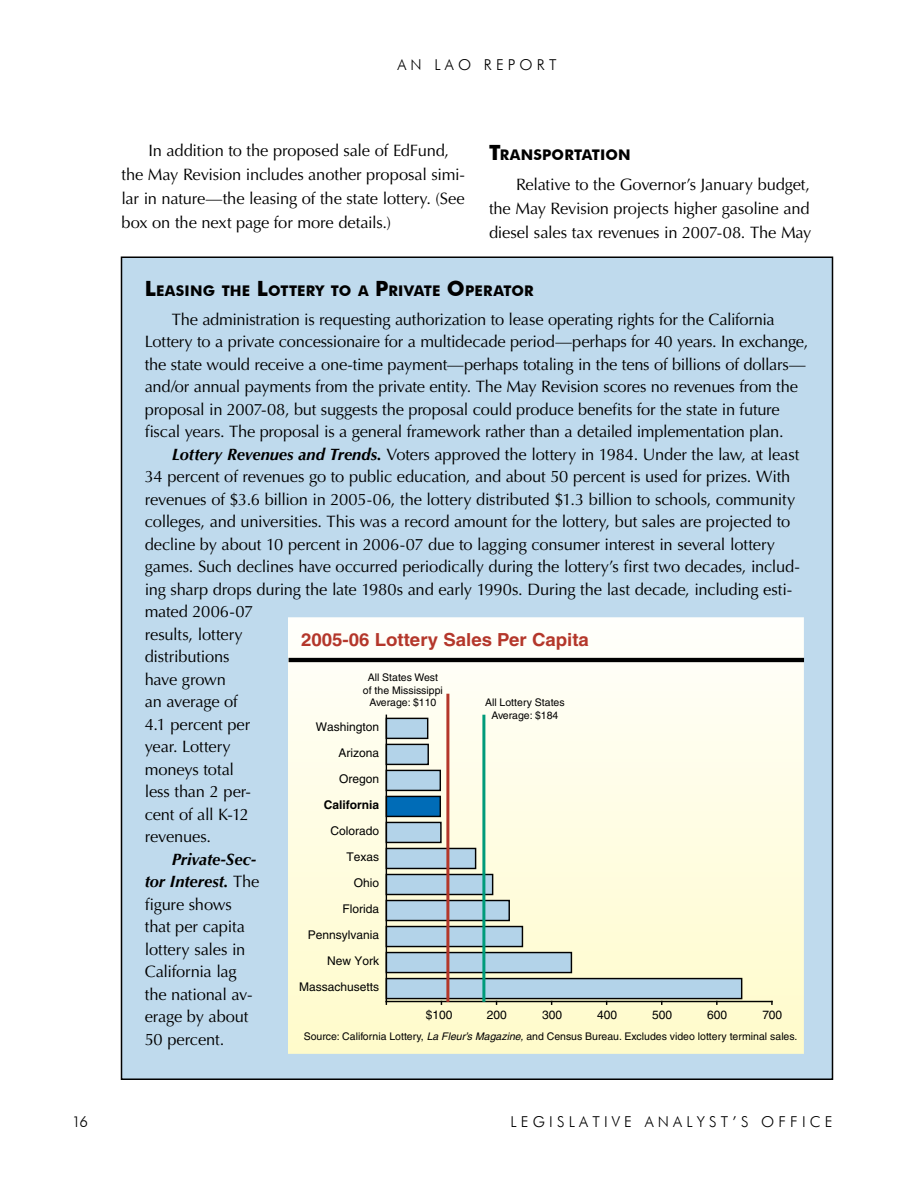
<style>
.page{position:relative;width:918px;height:1188px;background:#fff}
.page>*{position:absolute;margin:0;border:0;box-sizing:border-box;transform-origin:0 0}
.t1{font:700 18px "Helvetica";color:#b4372a;scale:1.04 1}
.t2{font:16.5px/22.5px "Optima LT Std";letter-spacing:-.01em;color:#000}
.t3{font:300 15px "Futura BT";letter-spacing:.28em;color:#000}
.t4{font:700 14.7px "Futura BT";letter-spacing:.015em;color:#000}
.t5{font:12px "Helvetica";color:#010101}
.t6{font:700 12px "Helvetica";letter-spacing:-.005em;color:#010101}
.t7{font:10.5px/12.6px "Helvetica";color:#000;text-align:center}
.s1{font-size:21px}
.s2{font-weight:700;font-style:italic}
.s3{font-style:italic}
</style>
<div class="page">
<div style="left:122px;top:257px;width:710px;height:822px;background:#bfdaed"></div>
<svg style="left:288px;top:617px;width:516px;height:437px;background:#fdfbe2"></svg>
<hr style="left:289px;top:658px;width:515px;height:4px;background:#000">
<div style="left:386px;top:979px;width:356px;height:20px;background:#b3d3e9"></div>
<div style="left:386px;top:978px;width:356px;height:21px;border:1px solid #010101"></div>
<div style="left:386px;top:953px;width:185px;height:20px;background:#b3d3e9"></div>
<div style="left:386px;top:952px;width:186px;height:21px;border:1px solid #010101"></div>
<div style="left:386px;top:927px;width:136px;height:20px;background:#b3d3e9"></div>
<div style="left:386px;top:926px;width:137px;height:21px;border:1px solid #010101"></div>
<div style="left:386px;top:901px;width:123px;height:20px;background:#b3d3e9"></div>
<div style="left:386px;top:900px;width:124px;height:21px;border:1px solid #010101"></div>
<div style="left:386px;top:874px;width:107px;height:20px;background:#b3d3e9"></div>
<div style="left:386px;top:874px;width:107px;height:21px;border:1px solid #010101"></div>
<div style="left:386px;top:848px;width:90px;height:20px;background:#b3d3e9"></div>
<div style="left:386px;top:848px;width:90px;height:21px;border:1px solid #010101"></div>
<div style="left:386px;top:822px;width:55px;height:20px;background:#b3d3e9"></div>
<div style="left:386px;top:822px;width:56px;height:21px;border:1px solid #010101"></div>
<div style="left:386px;top:796px;width:54px;height:20px;background:#006cb7"></div>
<div style="left:386px;top:796px;width:55px;height:21px;border:1px solid #010101"></div>
<div style="left:386px;top:770px;width:54px;height:20px;background:#b3d3e9"></div>
<div style="left:386px;top:770px;width:55px;height:21px;border:1px solid #010101"></div>
<div style="left:386px;top:744px;width:42px;height:20px;background:#b3d3e9"></div>
<div style="left:386px;top:744px;width:43px;height:21px;border:1px solid #010101"></div>
<div style="left:386px;top:718px;width:42px;height:20px;background:#b3d3e9"></div>
<div style="left:386px;top:718px;width:42px;height:21px;border:1px solid #010101"></div>
<hr style="left:386px;top:1001px;width:386px;height:1px;background:#010101">
<hr style="left:386px;top:715px;width:1px;height:287px;background:#010101">
<hr style="left:482px;top:716px;width:3px;height:284px;background:#009b7a">
<hr style="left:446px;top:695px;width:3px;height:305px;background:#b4372a">
<p class="t3" style="left:397px;top:55px;width:161px">AN LAO REPOR T</p>
<p class="t2" style="left:122px;top:139px;width:345px;line-height:24px;text-indent:27px">In addition to the proposed sale of EdFund, the May Revision includes another proposal simi&shy;lar in nature—the leasing of the state lottery. (See box on the next page for more details.)</p>
<p class="t4" style="left:489px;top:146px;width:143px"><span class="s1">T</span>RANSPORTATI ON</p>
<p class="t2" style="left:489px;top:173px;width:324px;line-height:24px;text-align:justify;text-indent:27px">Relative to the Governor’s January budget, the May Revision projects higher gasoline and diesel sales tax revenues in 2007-08. The May</p>
<p class="t4" style="left:145px;top:282px;width:390px"><span class="s1">L</span>EASING TH E <span class="s1">L</span>OTTERY TO A <span class="s1">P</span>RIVATE <span class="s1">O</span>PERATOR</p>
<p class="t2" style="left:145px;top:308px;width:665px;text-indent:27px">The administration is requesting authorization to lease operating rights for the California Lottery to a private concessionaire for a multidecade period—perhaps for 40 years. In exchange, the state would receive a one-time payment—perhaps totaling in the tens of billions of dollars— and/or annual payments from the private entity. The May Revision scores no revenues from the proposal in 2007‑08, but suggests the proposal could produce benefits for the state in future fiscal years. The proposal is a general framework rather than a detailed implementation plan.</p>
<p class="t2" style="left:145px;top:443px;width:657px;text-indent:27px"><span class="s2">Lottery Revenues and Trends.</span> Voters approved the lottery in 1984. Under the law, at least 34 percent of revenues go to public education, and about 50 percent is used for prizes. With revenues of $3.6 billion in 2005‑06, the lottery distributed $1.3 billion to schools, community colleges, and universities. This was a record amount for the lottery, but sales are projected to decline by about 10 percent in 2006‑07 due to lagging consumer interest in several lottery games. Such declines have occurred periodically during the lottery’s first two decades, includ&shy;ing sharp drops during the late 1980s and early 1990s. During the last decade, including esti&shy;mated 2006‑07<br>results, lottery<br>distributions<br>have grown<br>an average of<br>4.1 percent per<br>year. Lottery<br>moneys total<br>less than 2 per-<br>cent of all K-12<br>revenues.</p>
<p class="t2" style="left:145px;top:848px;width:116px;text-indent:27px"><span class="s2">Private-Sec&shy;tor Interest.</span> The figure shows that per capita lottery sales in<br>California lag the national av&shy;erage by about<br>50 percent.</p>
<p class="t1" style="left:301px;top:629px;width:278px">2005-06 Lottery Sales Per Capita</p>
<p class="t7" style="left:363px;top:671px;width:81px">All States West of the Mississippi<br>Average: $110</p>
<p class="t7" style="left:485px;top:696px;width:81px">All Lottery States<br>Average: $184</p>
<p class="t5" style="left:316px;top:720px;width:65px">Washington</p>
<p class="t5" style="left:338px;top:746px;width:42px">Arizona</p>
<p class="t5" style="left:339px;top:772px;width:42px">Oregon</p>
<p class="t6" style="left:324px;top:798px;width:57px">California</p>
<p class="t5" style="left:331px;top:824px;width:50px">Colorado</p>
<p class="t5" style="left:346px;top:850px;width:34px">Texas</p>
<p class="t5" style="left:354px;top:876px;width:27px">Ohio</p>
<p class="t5" style="left:342px;top:902px;width:38px">Florida</p>
<p class="t5" style="left:308px;top:928px;width:73px">Pennsylvania</p>
<p class="t5" style="left:327px;top:954px;width:53px">New York</p>
<p class="t5" style="left:299px;top:980px;width:82px">Massachusetts</p>
<p class="t5" style="left:426px;top:1007px;width:28px">$100</p>
<p class="t5" style="left:487px;top:1007px;width:21px">200</p>
<p class="t5" style="left:542px;top:1007px;width:21px">300</p>
<p class="t5" style="left:597px;top:1007px;width:21px">400</p>
<p class="t5" style="left:652px;top:1007px;width:21px">500</p>
<p class="t5" style="left:707px;top:1007px;width:21px">600</p>
<p class="t5" style="left:762px;top:1007px;width:21px">700</p>
<p class="t7" style="left:304px;top:1030px;width:495px">Source: California Lottery, <span class="s3">La Fleur’s Magazine,</span> and Census Bureau. Excludes video lottery terminal sales.</p>
<p class="t3" style="left:72px;top:1113px;width:16px">16</p>
<p class="t3" style="left:511px;top:1113px;width:323px">LEGISLATIVE ANALYST’S OFFICE</p>
</div>
